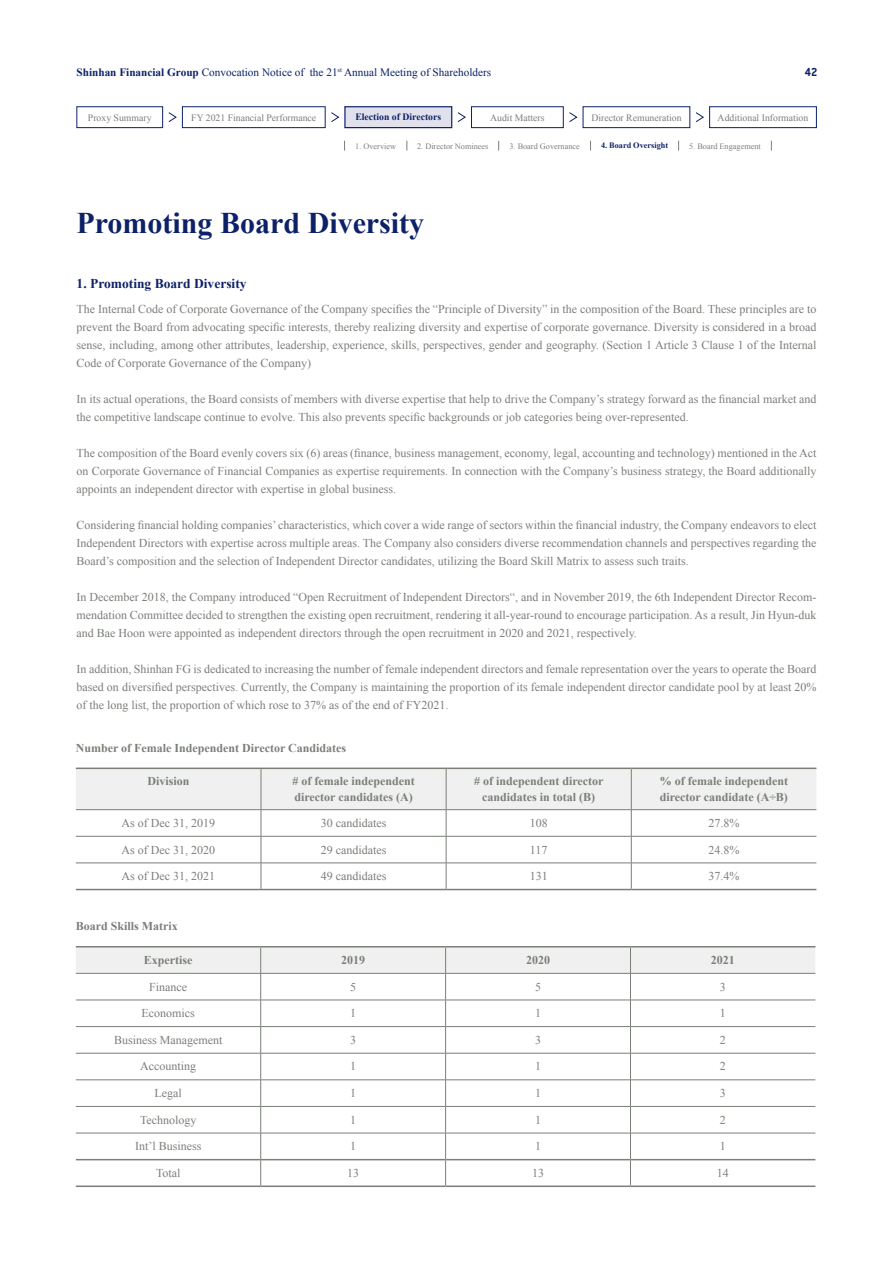
<style>
.page{position:relative;width:893px;height:1263px;background:#fff}
.page>*{position:absolute;margin:0;border:0;box-sizing:border-box;transform-origin:0 0}
.t1{font:700 30px "Times New Roman";color:#0d2169}
.t2{font:700 13.5px "Times New Roman";color:#0d2169}
.t3{font:700 12.75px "Conduit ITC";color:#0d2169}
.t4{font:12px/18px "Times New Roman";color:#7a7f78;text-align:justify}
.t5{font:700 12px/16.5px "Times New Roman";color:#7a7f78;text-align:center}
.t6{font:11.25px "Times New Roman";color:#0d2169}
.t7{font:9.75px "Times New Roman";color:#7a7f78}
.t8{font:700 9.75px "Times New Roman";color:#0d2169}
.t9{font:8.25px "Times New Roman";color:#7a7f78}
.t10{font:700 8.25px "Times New Roman";color:#0d2169}
.s1{font-weight:700}
</style>
<div class="page">
<hr style="left:76px;top:946px;width:185px;height:1px;background:#7a7f78">
<hr style="left:261px;top:946px;width:185px;height:1px;background:#7a7f78">
<hr style="left:446px;top:946px;width:184px;height:1px;background:#7a7f78">
<hr style="left:630px;top:946px;width:185px;height:1px;background:#7a7f78">
<hr style="left:76px;top:1185px;width:185px;height:2px;background:#7a7f78">
<hr style="left:261px;top:1185px;width:185px;height:2px;background:#7a7f78">
<hr style="left:446px;top:1185px;width:184px;height:2px;background:#7a7f78">
<hr style="left:630px;top:1185px;width:185px;height:2px;background:#7a7f78">
<svg style="left:76px;top:947px;width:739px;height:239px"></svg>
<hr style="left:76px;top:1159px;width:185px;height:1px;background:#7a7f78">
<hr style="left:261px;top:1159px;width:185px;height:1px;background:#7a7f78">
<hr style="left:446px;top:1159px;width:184px;height:1px;background:#7a7f78">
<hr style="left:630px;top:1159px;width:185px;height:1px;background:#7a7f78">
<hr style="left:76px;top:767px;width:185px;height:2px;background:#7a7f78">
<hr style="left:261px;top:767px;width:185px;height:2px;background:#7a7f78">
<hr style="left:446px;top:767px;width:185px;height:2px;background:#7a7f78">
<hr style="left:631px;top:767px;width:185px;height:2px;background:#7a7f78">
<hr style="left:76px;top:889px;width:185px;height:1px;background:#7a7f78">
<hr style="left:261px;top:889px;width:185px;height:1px;background:#7a7f78">
<hr style="left:446px;top:889px;width:185px;height:1px;background:#7a7f78">
<hr style="left:631px;top:889px;width:185px;height:1px;background:#7a7f78">
<svg style="left:76px;top:768px;width:740px;height:121px"></svg>
<div style="left:77px;top:107px;width:86px;height:21px;background:#fff;border:1px solid #0d2169"></div>
<div style="left:344px;top:106px;width:108px;height:22px;background:#e1e1ed;border:1px solid #0d2169"></div>
<div style="left:583px;top:107px;width:107px;height:21px;background:#fff;border:1px solid #0d2169"></div>
<div style="left:182px;top:107px;width:143px;height:21px;background:#fff;border:1px solid #0d2169"></div>
<div style="left:471px;top:107px;width:92px;height:21px;background:#fff;border:1px solid #0d2169"></div>
<div style="left:709px;top:107px;width:108px;height:21px;background:#fff;border:1px solid #0d2169"></div>
<svg style="left:168px;top:112px;width:9px;height:10px"></svg>
<svg style="left:331px;top:112px;width:8px;height:10px"></svg>
<svg style="left:457px;top:112px;width:9px;height:10px"></svg>
<svg style="left:569px;top:112px;width:8px;height:10px"></svg>
<svg style="left:695px;top:112px;width:9px;height:10px"></svg>
<p class="t6" style="left:77px;top:64px;width:416px"><span class="s1">Shinhan Financial Group</span> Convocation Notice of the 21<sup>st</sup> Annual Meeting of Shareholders</p>
<p class="t3" style="left:805px;top:65px;width:14px">42</p>
<p class="t7" style="left:88px;top:110px;width:65px">Proxy Summary</p>
<p class="t7" style="left:191px;top:110px;width:127px">FY 2021 Financial Performance</p>
<p class="t8" style="left:355px;top:110px;width:87px">Election of Directors</p>
<p class="t7" style="left:490px;top:110px;width:56px">Audit Matters</p>
<p class="t7" style="left:591px;top:110px;width:92px">Director Remuneration</p>
<p class="t7" style="left:718px;top:110px;width:92px">Additional Information</p>
<p class="t9" style="left:355px;top:140px;width:42px">1. Overview</p>
<p class="t9" style="left:417px;top:140px;width:73px">2. Director Nominees</p>
<p class="t9" style="left:509px;top:140px;width:72px">3. Board Governance</p>
<p class="t10" style="left:601px;top:140px;width:69px">4. Board Oversight</p>
<p class="t9" style="left:689px;top:140px;width:73px">5. Board Engagement</p>
<p class="t1" style="left:77px;top:201px;width:349px">Promoting Board Diversity</p>
<p class="t2" style="left:77px;top:273px;width:171px">1. Promoting Board Diversity</p>
<p class="t4" style="left:77px;top:299px;width:741px">The Internal Code of Corporate Governance of the Company specifies the “Principle of Diversity” in the composition of the Board. These principles are to prevent the Board from advocating specific interests, thereby realizing diversity and expertise of corporate governance. Diversity is considered in a broad sense, including, among other attributes, leadership, experience, skills, perspectives, gender and geography. (Section 1 Article 3 Clause 1 of the Internal Code of Corporate Governance of the Company)</p>
<p class="t4" style="left:77px;top:389px;width:741px">In its actual operations, the Board consists of members with diverse expertise that help to drive the Company’s strategy forward as the financial market and the competitive landscape continue to evolve. This also prevents specific backgrounds or job categories being over-represented.</p>
<p class="t4" style="left:77px;top:443px;width:741px">The composition of the Board evenly covers six (6) areas (finance, business management, economy, legal, accounting and technology) mentioned in the Act on Corporate Governance of Financial Companies as expertise requirements. In connection with the Company’s business strategy, the Board additionally appoints an independent director with expertise in global business.</p>
<p class="t4" style="left:77px;top:515px;width:741px">Considering financial holding companies’ characteristics, which cover a wide range of sectors within the financial industry, the Company endeavors to elect Independent Directors with expertise across multiple areas. The Company also considers diverse recommendation channels and perspectives regarding the Board’s composition and the selection of Independent Director candidates, utilizing the Board Skill Matrix to assess such traits.</p>
<p class="t4" style="left:77px;top:587px;width:741px">In December 2018, the Company introduced “Open Recruitment of Independent Directors“, and in November 2019, the 6th Independent Director Recom&shy;mendation Committee decided to strengthen the existing open recruitment, rendering it all-year-round to encourage participation. As a result, Jin Hyun-duk and Bae Hoon were appointed as independent directors through the open recruitment in 2020 and 2021, respectively.</p>
<p class="t4" style="left:77px;top:659px;width:741px">In addition, Shinhan FG is dedicated to increasing the number of female independent directors and female representation over the years to operate the Board based on diversified perspectives. Currently, the Company is maintaining the proportion of its female independent director candidate pool by at least 20% of the long list, the proportion of which rose to 37% as of the end of FY2021.</p>
<p class="t5" style="left:76px;top:739px;width:272px">Number of Female Independent Director Candidates</p>
<p class="t5" style="left:147px;top:772px;width:44px">Division</p>
<p class="t5" style="left:292px;top:772px;width:124px"># of female independent</p>
<p class="t5" style="left:294px;top:788px;width:120px">director candidates (A)</p>
<p class="t5" style="left:474px;top:772px;width:131px"># of independent director candidates in total (B)</p>
<p class="t5" style="left:660px;top:772px;width:130px">% of female independent</p>
<p class="t5" style="left:660px;top:788px;width:130px">director candidate (A÷B)</p>
<p class="t4" style="left:122px;top:813px;width:95px">As of Dec 31, 2019</p>
<p class="t4" style="left:321px;top:813px;width:67px">30 candidates</p>
<p class="t4" style="left:530px;top:813px;width:19px">108</p>
<p class="t4" style="left:708px;top:813px;width:32px">27.8%</p>
<p class="t4" style="left:122px;top:840px;width:95px">As of Dec 31, 2020</p>
<p class="t4" style="left:321px;top:840px;width:67px">29 candidates</p>
<p class="t4" style="left:530px;top:840px;width:19px">117</p>
<p class="t4" style="left:708px;top:840px;width:32px">24.8%</p>
<p class="t4" style="left:122px;top:867px;width:95px">As of Dec 31, 2021</p>
<p class="t4" style="left:321px;top:867px;width:67px">49 candidates</p>
<p class="t4" style="left:530px;top:867px;width:19px">131</p>
<p class="t4" style="left:708px;top:867px;width:32px">37.4%</p>
<p class="t5" style="left:76px;top:918px;width:104px">Board Skills Matrix</p>
<p class="t5" style="left:144px;top:951px;width:50px">Expertise</p>
<p class="t5" style="left:341px;top:951px;width:25px">2019</p>
<p class="t5" style="left:526px;top:951px;width:25px">2020</p>
<p class="t5" style="left:711px;top:951px;width:25px">2021</p>
<p class="t4" style="left:149px;top:977px;width:39px">Finance</p>
<p class="t4" style="left:350px;top:977px;width:7px">5</p>
<p class="t4" style="left:535px;top:977px;width:7px">5</p>
<p class="t4" style="left:720px;top:977px;width:7px">3</p>
<p class="t4" style="left:142px;top:1004px;width:55px">Economics</p>
<p class="t4" style="left:350px;top:1004px;width:7px">1</p>
<p class="t4" style="left:535px;top:1004px;width:7px">1</p>
<p class="t4" style="left:720px;top:1004px;width:7px">1</p>
<p class="t4" style="left:114px;top:1030px;width:110px">Business Management</p>
<p class="t4" style="left:350px;top:1030px;width:7px">3</p>
<p class="t4" style="left:535px;top:1030px;width:7px">3</p>
<p class="t4" style="left:720px;top:1030px;width:7px">2</p>
<p class="t4" style="left:140px;top:1057px;width:57px">Accounting</p>
<p class="t4" style="left:350px;top:1057px;width:7px">1</p>
<p class="t4" style="left:535px;top:1057px;width:7px">1</p>
<p class="t4" style="left:720px;top:1057px;width:7px">2</p>
<p class="t4" style="left:155px;top:1084px;width:29px">Legal</p>
<p class="t4" style="left:350px;top:1084px;width:7px">1</p>
<p class="t4" style="left:535px;top:1084px;width:7px">1</p>
<p class="t4" style="left:720px;top:1084px;width:7px">3</p>
<p class="t4" style="left:140px;top:1110px;width:58px">Technology</p>
<p class="t4" style="left:350px;top:1110px;width:7px">1</p>
<p class="t4" style="left:535px;top:1110px;width:7px">1</p>
<p class="t4" style="left:720px;top:1110px;width:7px">2</p>
<p class="t4" style="left:135px;top:1137px;width:68px">Int’l Business</p>
<p class="t4" style="left:350px;top:1137px;width:7px">1</p>
<p class="t4" style="left:535px;top:1137px;width:7px">1</p>
<p class="t4" style="left:720px;top:1137px;width:7px">1</p>
<p class="t4" style="left:156px;top:1163px;width:26px">Total</p>
<p class="t4" style="left:347px;top:1163px;width:13px">13</p>
<p class="t4" style="left:532px;top:1163px;width:13px">13</p>
<p class="t4" style="left:717px;top:1163px;width:13px">14</p>
</div>
